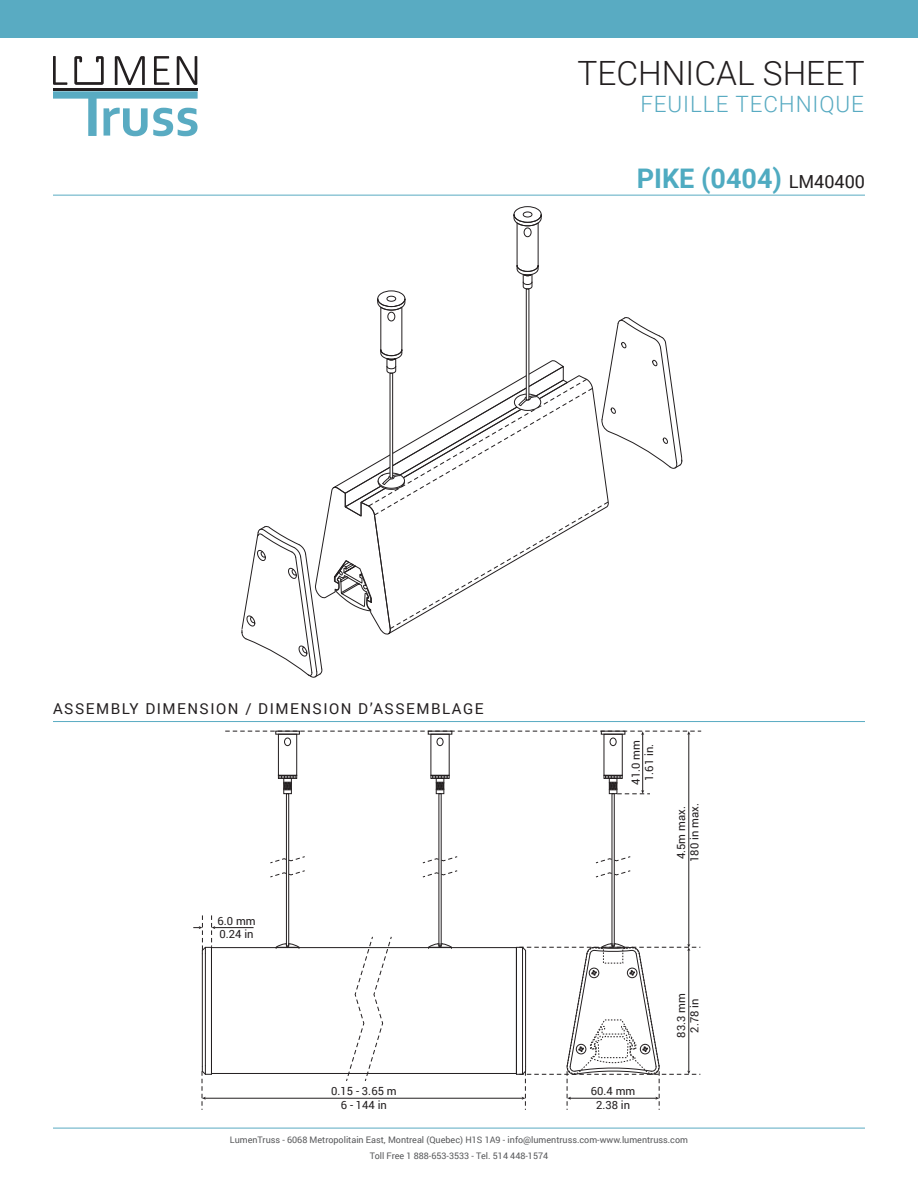
<style>
.page{position:relative;width:918px;height:1188px;background:#fff}
.page>*{position:absolute;margin:0;border:0;box-sizing:border-box;transform-origin:0 0}
.t1{font:300 33.45px "Roboto";color:#231f20}
.t2{font:700 27px "Roboto";color:#4fabc1}
.t3{font:300 22.5px "Roboto";letter-spacing:.04em;color:#59abc2}
.t4{font:15px "Roboto";letter-spacing:.1em;color:#231f20}
.t5{font:11.25px/13.5px "Roboto";color:#231f20;text-align:center}
.t6{font:9px/16.5px "Roboto";color:#57585a;text-align:center}
.s1{font-weight:400;font-size:18px;color:#231f20}
</style>
<div class="page">
<svg style="left:53px;top:56px;width:14px;height:29px"></svg>
<svg style="left:115px;top:56px;width:30px;height:29px"></svg>
<svg style="left:154px;top:56px;width:15px;height:29px"></svg>
<svg style="left:177px;top:56px;width:20px;height:29px"></svg>
<svg style="left:74px;top:56px;width:30px;height:29px"></svg>
<hr style="left:53px;top:88px;width:145px;height:3px;background:#231f20">
<svg style="left:53px;top:91px;width:145px;height:45px"></svg>
<div style="left:0;top:0;width:918px;height:38px;background:#59abc2"></div>
<hr style="left:53px;top:1128px;width:812px;height:1px;background:#59abc2">
<hr style="left:53px;top:195px;width:812px;height:1px;background:#59abc2">
<hr style="left:53px;top:721px;width:812px;height:1px;background:#59abc2">
<svg style="left:241px;top:206px;width:442px;height:472px"></svg>
<hr style="left:214px;top:927px;width:40px;height:1px;background:#231f20">
<hr style="left:205px;top:1098px;width:318px;height:1px;background:#231f20">
<svg style="left:595px;top:870px;width:36px;height:7px"></svg>
<svg style="left:595px;top:856px;width:36px;height:7px"></svg>
<div style="left:604px;top:734px;width:19px;height:42px;border:1px solid #231f20"></div>
<div style="left:604px;top:775px;width:19px;height:4px;border:1px solid #231f20"></div>
<div style="left:610px;top:738px;width:6px;height:8px;border:1px solid #231f20;border-radius:50%"></div>
<svg style="left:428px;top:943px;width:24px;height:4px"></svg>
<svg style="left:422px;top:870px;width:36px;height:7px"></svg>
<svg style="left:422px;top:856px;width:36px;height:7px"></svg>
<div style="left:431px;top:775px;width:19px;height:4px;border:1px solid #231f20"></div>
<div style="left:436px;top:778px;width:8px;height:16px;border:1px solid #231f20"></div>
<div style="left:437px;top:738px;width:6px;height:8px;border:1px solid #231f20;border-radius:50%"></div>
<svg style="left:432px;top:775px;width:16px;height:16px"></svg>
<svg style="left:275px;top:943px;width:25px;height:4px"></svg>
<div style="left:286px;top:793px;width:3px;height:153px;border:1px solid #231f20"></div>
<svg style="left:270px;top:870px;width:35px;height:7px"></svg>
<svg style="left:270px;top:856px;width:35px;height:7px"></svg>
<div style="left:278px;top:734px;width:19px;height:42px;border:1px solid #231f20"></div>
<div style="left:278px;top:775px;width:19px;height:4px;border:1px solid #231f20"></div>
<div style="left:283px;top:778px;width:9px;height:16px;border:1px solid #231f20"></div>
<div style="left:284px;top:738px;width:7px;height:8px;border:1px solid #231f20;border-radius:50%"></div>
<svg style="left:280px;top:775px;width:16px;height:16px"></svg>
<hr style="left:689px;top:734px;width:1px;height:211px;background:#231f20">
<hr style="left:642px;top:734px;width:1px;height:57px;background:#231f20">
<svg style="left:225px;top:731px;width:476px;height:4px"></svg>
<svg style="left:605px;top:775px;width:45px;height:20px"></svg>
<svg style="left:201px;top:1066px;width:11px;height:44px"></svg>
<hr style="left:205px;top:953px;width:1px;height:113px;background:#231f20">
<hr style="left:202px;top:954px;width:1px;height:112px;background:#231f20">
<svg style="left:193px;top:915px;width:22px;height:39px"></svg>
<div style="left:211px;top:947px;width:306px;height:127px;border:1px solid #231f20"></div>
<svg style="left:516px;top:943px;width:184px;height:167px"></svg>
<svg style="left:346px;top:936px;width:46px;height:145px"></svg>
<h1 class="t1" style="left:578px;top:49px;width:289px">TECHNICAL SHEET</h1>
<h3 class="t3" style="left:640px;top:88px;width:225px">FEUILLE TECHNIQUE</h3>
<h2 class="t2" style="left:637px;top:160px;width:230px">PIKE (0404) <span class="s1">LM40400</span></h2>
<h3 class="t4" style="left:53px;top:699px;width:432px">ASSEMBLY DIMENSION / DIMENSION D’ASSEMBLAGE</h3>
<p class="t5" style="left:218px;top:913px;width:40px;text-align:left">6.0 mm<br>0.24 in</p>
<p class="t5" style="left:629px;top:785px;width:46px;rotate:-90deg">41.0 mm<br>1.61 in.</p>
<p class="t5" style="left:674px;top:862px;width:60px;text-align:left;rotate:-90deg">4.5m max.<br>180 in max.</p>
<p class="t5" style="left:674px;top:1038px;width:46px;rotate:-90deg">83.3 mm<br>2.78 in</p>
<p class="t5" style="left:331px;top:1084px;width:67px">0.15 - 3.65 m<br>6 - 144 in</p>
<p class="t5" style="left:591px;top:1084px;width:46px">60.4 mm<br>2.38 in</p>
<p class="t6" style="left:230px;top:1131px;width:460px">LumenTruss - 6068 Metropolitain East, Montreal (Quebec) H1S 1A9 - info@lumentruss.com-www.lumentruss.com<br>Toll Free 1 888-653-3533 - Tel. 514 448-1574</p>
</div>
